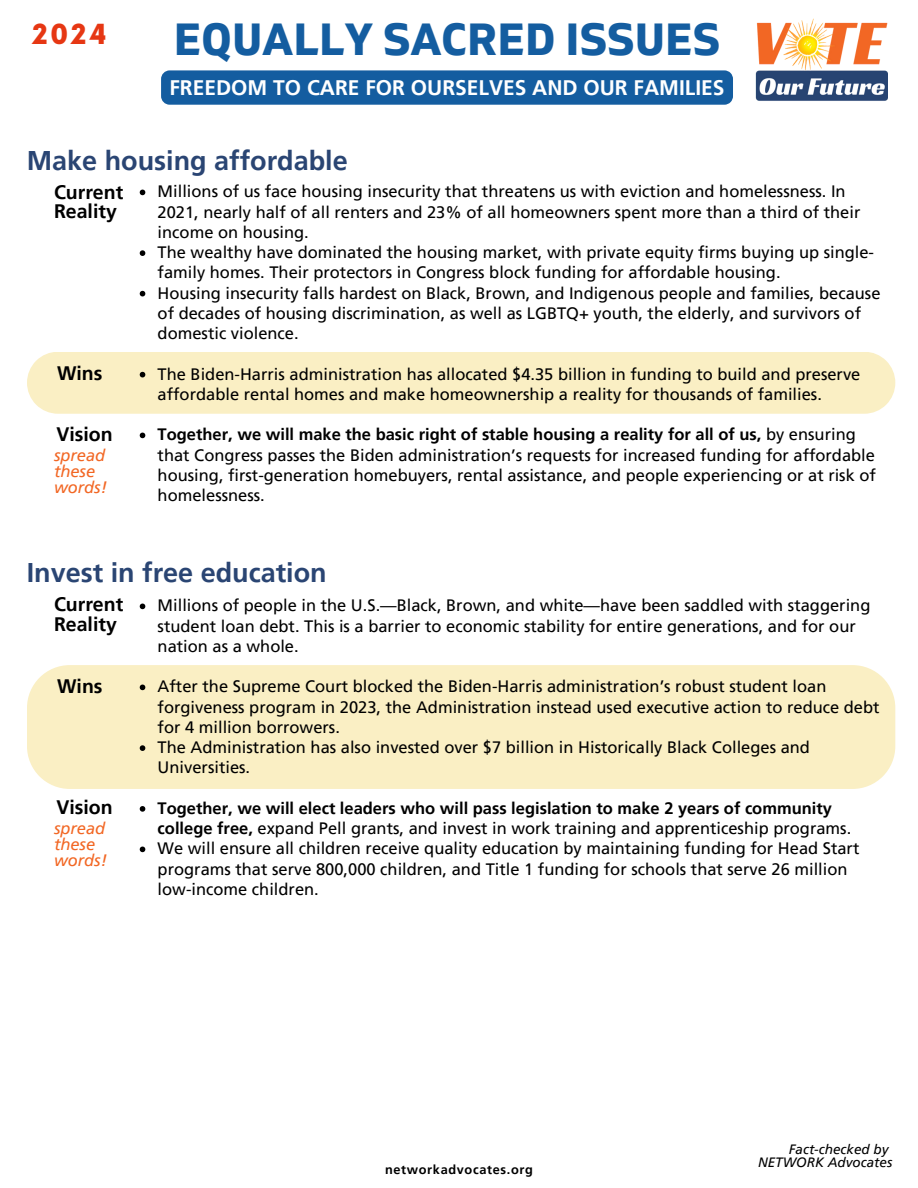
<style>
.page{position:relative;width:918px;height:1188px;background:#fff}
.page>*{position:absolute;margin:0;border:0;box-sizing:border-box;transform-origin:0 0}
.t1{font:700 45px "Gilam";letter-spacing:.005em;color:#145da0}
.t2{font:700 27px "Frutiger LT Pro";color:#2a4573}
.t3{font:900 27px "Now";color:#e63713}
.t4{font:700 21px "Frutiger LT Pro";color:#fff}
.t5{font:700 19.5px/19.2px "Frutiger LT Pro";color:#000}
.t6{font:16.5px/20.2px "Frutiger LT Pro";color:#000}
.t7{font:700 16.5px/20.2px "Frutiger LT Pro";color:#000}
.t8{font:italic 16.5px/15.8px "Frutiger LT Pro";color:#f26724}
.t9{font:italic 13.5px "Frutiger LT Pro";color:#000}
.t10{font:700 12.75px "Frutiger LT Pro";letter-spacing:.05em;color:#000}
.s1{font-weight:700}
.s2{font-weight:400}
</style>
<div class="page">
<div style="left:161px;top:70px;width:572px;height:35px;background:#145da0"></div>
<div style="left:27px;top:352px;width:868px;height:62px;background:#faefc4"></div>
<svg style="left:140px;top:190px;width:5px;height:5px"></svg>
<svg style="left:140px;top:250px;width:5px;height:6px"></svg>
<svg style="left:140px;top:291px;width:5px;height:5px"></svg>
<svg style="left:140px;top:372px;width:5px;height:5px"></svg>
<svg style="left:140px;top:433px;width:5px;height:5px"></svg>
<div style="left:27px;top:665px;width:868px;height:124px;background:#faefc4"></div>
<svg style="left:140px;top:604px;width:5px;height:5px"></svg>
<svg style="left:140px;top:685px;width:5px;height:5px"></svg>
<svg style="left:140px;top:745px;width:5px;height:6px"></svg>
<svg style="left:140px;top:806px;width:5px;height:6px"></svg>
<svg style="left:140px;top:847px;width:5px;height:5px"></svg>
<img style="left:755px;top:18px;width:133px;height:83px">
<p class="t3" style="left:32px;top:20px;width:76px">2024</p>
<p class="t1" style="left:174px;top:13px;width:548px">EQUALLY SACRED ISSUES</p>
<h1 class="t4" style="left:169px;top:75px;width:557px">FREEDOM TO CARE FOR OURSELVES AND OUR FAMILIES</h1>
<h4 class="t2" style="left:27px;top:144px;width:323px">Make housing affordable</h4>
<p class="t5" style="left:54px;top:183px;width:71px">Current<br>Reality</p>
<h5 class="t6" style="left:158px;top:181px;width:704px">Millions of us face housing insecurity that threatens us with eviction and homelessness. In<br>2021, nearly half of all renters and 23% of all homeowners spent more than a third of their income on housing.</h5>
<p class="t6" style="left:158px;top:242px;width:718px">The wealthy have dominated the housing market, with private equity firms buying up single&shy;family homes. Their protectors in Congress block funding for affordable housing.</p>
<p class="t6" style="left:158px;top:283px;width:724px">Housing insecurity falls hardest on Black, Brown, and Indigenous people and families, because of decades of housing discrimination, as well as LGBTQ+ youth, the elderly, and survivors of domestic violence.</p>
<p class="t6" style="left:158px;top:364px;width:704px">The Biden-Harris administration has allocated $4.35 billion in funding to build and preserve affordable rental homes and make homeownership a reality for thousands of families.</p>
<p class="t6" style="left:158px;top:424px;width:720px"><span class="s1">Together, we will make the basic right of stable housing a reality for all of us,</span> by ensuring that Congress passes the Biden administration’s requests for increased funding for affordable housing, first-generation homebuyers, rental assistance, and people experiencing or at risk of homelessness.</p>
<h3 class="t5" style="left:57px;top:363px;width:47px">Wins</h3>
<h5 class="t5" style="left:56px;top:425px;width:58px">Vision</h5>
<h6 class="t8" style="left:54px;top:448px;width:55px">spread these words!</h6>
<p class="t2" style="left:27px;top:556px;width:302px">Invest in free education</p>
<h5 class="t6" style="left:158px;top:595px;width:714px">Millions of people in the U.S.—Black, Brown, and white—have been saddled with staggering student loan debt. This is a barrier to economic stability for entire generations, and for our nation as a whole.</h5>
<h5 class="t6" style="left:158px;top:676px;width:724px">After the Supreme Court blocked the Biden-Harris administration’s robust student loan forgiveness program in 2023, the Administration instead used executive action to reduce debt for 4 million borrowers.</h5>
<h6 class="t6" style="left:158px;top:737px;width:654px">The Administration has also invested over $7 billion in Historically Black Colleges and<br>Universities.</h6>
<h3 class="t7" style="left:158px;top:798px;width:695px">Together, we will elect leaders who will pass legislation to make 2 years of community college free, <span class="s2">expand Pell grants, and invest in work training and apprenticeship programs.</span></h3>
<h5 class="t6" style="left:158px;top:838px;width:703px">We will ensure all children receive quality education by maintaining funding for Head Start programs that serve 800,000 children, and Title 1 funding for schools that serve 26 million low-income children.</h5>
<p class="t5" style="left:54px;top:595px;width:71px">Current<br>Reality</p>
<p class="t5" style="left:57px;top:676px;width:47px">Wins</p>
<h5 class="t5" style="left:56px;top:797px;width:58px">Vision</h5>
<p class="t8" style="left:54px;top:820px;width:55px">spread these words!</p>
<h2 class="t10" style="left:385px;top:1161px;width:149px">networkadvocates.org</h2>
<p class="t9" style="left:789px;top:1141px;width:101px">Fact-checked by</p>
<p class="t9" style="left:758px;top:1154px;width:136px">NETWORK Advocates</p>
</div>
